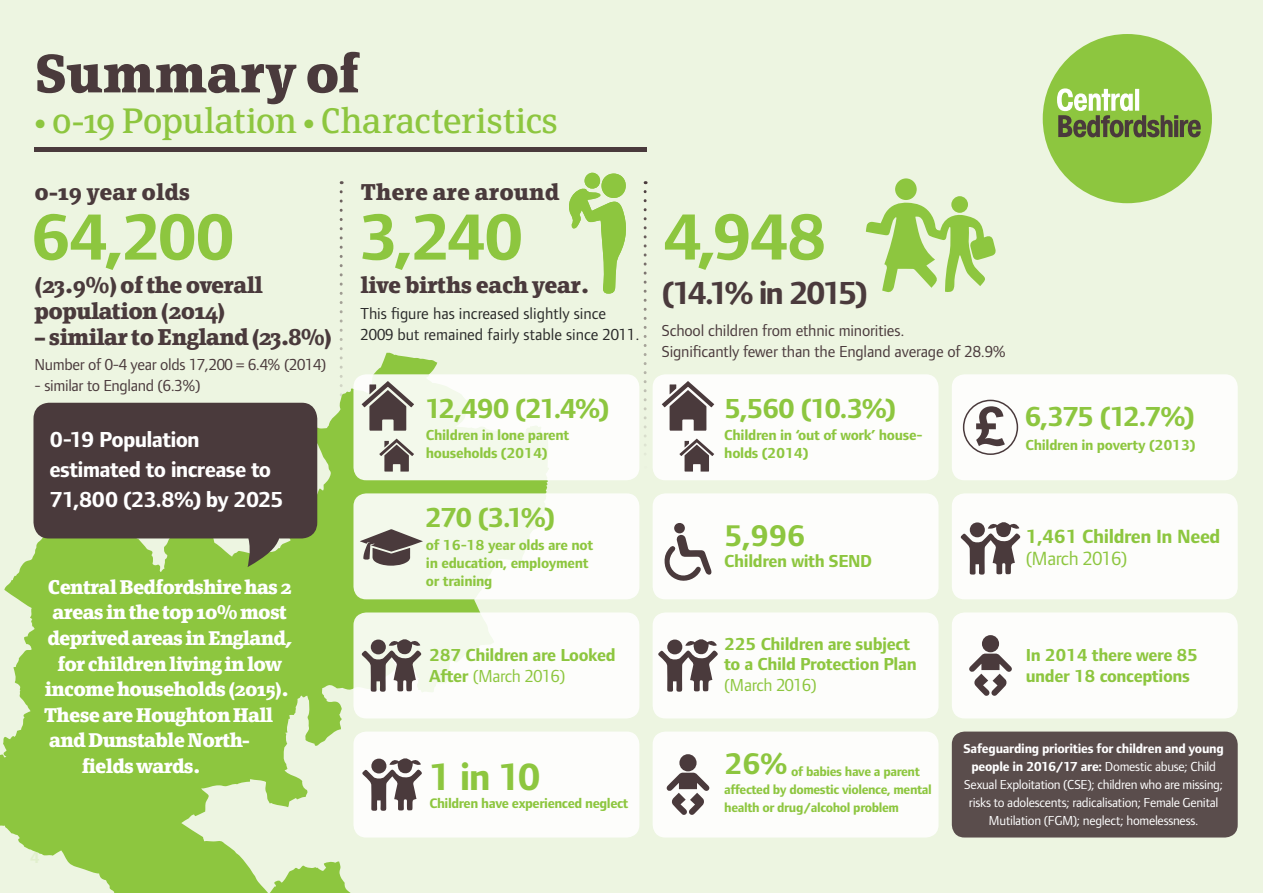
<style>
.page{position:relative;width:1263px;height:893px;background:#ebf4de}
.page>*{position:absolute;margin:0;border:0;box-sizing:border-box;transform-origin:0 0}
.t1{font:700 67.5px "Foundry Form Sans";letter-spacing:-.055em;color:#8dc63f}
.t2{font:700 53.1px "Page Serif";letter-spacing:.01em;color:#4a3a3c}
.t3{font:700 39.3px "Foundry Form Sans";color:#8dc63f}
.t4{font:34.8px "Page Serif";letter-spacing:-.015em;color:#8dc63f}
.t5{font:700 33px "Foundry Form Sans";letter-spacing:-.11em;color:#4a3a3c}
.t6{font:700 30.9px "Foundry Form Sans";color:#8dc63f}
.t7{font:700 28.5px "Foundry Form Sans";letter-spacing:-.08em;color:#8dc63f}
.t8{font:700 22.5px/26px "Page Serif";letter-spacing:-.03em;color:#4a3a3c}
.t9{font:700 22.5px/30px "Foundry Form Sans";letter-spacing:-.035em;color:#fff}
.t10{font:700 22.5px "Page Serif";color:#4a3a3c}
.t11{font:700 19.8px "Foundry Form Sans";letter-spacing:-.02em;color:#8dc63f}
.t12{font:19.8px "Foundry Form Sans";letter-spacing:-.02em;color:#8dc63f}
.t13{font:700 19.5px "Page Serif";letter-spacing:-.04em;color:#fff}
.t14{font:700 18px/20.7px "Foundry Form Sans";letter-spacing:-.02em;color:#8dc63f}
.t15{font:18px "Foundry Form Sans";letter-spacing:-.02em;color:#8dc63f}
.t16{font:16.5px/21px "Foundry Form Sans";letter-spacing:-.01em;color:#4a3a3c}
.t17{font:16.5px/21px "Foundry Form Sans";color:#292929}
.t18{font:700 15px/18px "Foundry Form Sans";letter-spacing:-.02em;color:#8dc63f}
.t19{font:700 14.25px "Foundry Form Sans";letter-spacing:-.03em;color:#8dc63f}
.t20{font:13.5px/18px "Foundry Form Sans";letter-spacing:-.02em;color:#fff;text-align:center}
.t21{font:700 13.5px/18px "Foundry Form Sans";letter-spacing:-.03em;color:#8dc63f}
.s1{font-weight:400}
.s2{font-weight:700}
</style>
<div class="page">
<svg style="left:340px;top:192px;width:3px;height:158px"></svg>
<svg style="left:0;top:353px;width:549px;height:540px;fill:#8dc63f"></svg>
<svg style="left:33px;top:403px;width:284px;height:164px;fill:#4a3a3c"></svg>
<svg style="left:569px;top:189px;width:57px;height:105px"></svg>
<div style="left:601px;top:173px;width:25px;height:25px;background:#8dc63f;border-radius:50%"></div>
<div style="left:584px;top:173px;width:16px;height:16px;background:#8dc63f;border-radius:50%"></div>
<svg style="left:644px;top:192px;width:3px;height:262px"></svg>
<svg style="left:866px;top:202px;width:130px;height:91px"></svg>
<div style="left:895px;top:178px;width:22px;height:22px;background:#8dc63f;border-radius:50%"></div>
<div style="left:951px;top:196px;width:17px;height:17px;background:#8dc63f;border-radius:50%"></div>
<div style="left:353px;top:374px;width:286px;height:106px;background:linear-gradient(to right,#f1f8e8,#fefefd);border-radius:13px"></div>
<div style="left:653px;top:374px;width:285px;height:106px;background:#fff;border-radius:13px"></div>
<div style="left:353px;top:493px;width:286px;height:106px;background:linear-gradient(to right,#f0f8e6,#fefefd);border-radius:13px"></div>
<div style="left:353px;top:612px;width:286px;height:106px;background:linear-gradient(to right,#f7faf1,#fffefd);border-radius:13px"></div>
<div style="left:353px;top:732px;width:286px;height:105px;background:#fff;border-radius:13px"></div>
<div style="left:952px;top:374px;width:286px;height:106px;background:#fff;border-radius:13px"></div>
<div style="left:653px;top:493px;width:285px;height:106px;background:#fff;border-radius:13px"></div>
<div style="left:952px;top:493px;width:286px;height:106px;background:#fff;border-radius:13px"></div>
<div style="left:653px;top:612px;width:285px;height:106px;background:#fff;border-radius:13px"></div>
<div style="left:952px;top:612px;width:286px;height:106px;background:#fff;border-radius:13px"></div>
<div style="left:653px;top:732px;width:285px;height:105px;background:#fff;border-radius:13px"></div>
<div style="left:952px;top:732px;width:286px;height:105px;background:#5a4d4c;border-radius:13px"></div>
<svg style="left:662px;top:381px;width:52px;height:50px"></svg>
<svg style="left:362px;top:381px;width:52px;height:50px"></svg>
<svg style="left:379px;top:439px;width:35px;height:33px"></svg>
<svg style="left:679px;top:439px;width:35px;height:33px"></svg>
<svg style="left:360px;top:529px;width:63px;height:37px"></svg>
<svg style="left:976px;top:406px;width:29px;height:40px"></svg>
<div style="left:963px;top:400px;width:55px;height:55px;border:2px solid #4a3a3c;border-radius:50%"></div>
<svg style="left:664px;top:535px;width:48px;height:46px"></svg>
<div style="left:674px;top:523px;width:11px;height:10px;background:#4a3a3c;border-radius:50%"></div>
<div style="left:982px;top:635px;width:17px;height:17px;background:#4a3a3c;border-radius:50%"></div>
<svg style="left:969px;top:654px;width:43px;height:42px"></svg>
<div style="left:679px;top:754px;width:17px;height:17px;background:#4a3a3c;border-radius:50%"></div>
<svg style="left:666px;top:773px;width:44px;height:42px"></svg>
<svg style="left:960px;top:522px;width:61px;height:53px"></svg>
<div style="left:970px;top:522px;width:15px;height:15px;background:#4a3a3c;border-radius:50%"></div>
<svg style="left:361px;top:638px;width:61px;height:54px"></svg>
<div style="left:371px;top:639px;width:15px;height:15px;background:#4a3a3c;border-radius:50%"></div>
<svg style="left:658px;top:639px;width:60px;height:53px"></svg>
<div style="left:667px;top:639px;width:15px;height:15px;background:#4a3a3c;border-radius:50%"></div>
<svg style="left:362px;top:758px;width:60px;height:53px"></svg>
<div style="left:371px;top:759px;width:15px;height:14px;background:#4a3a3c;border-radius:50%"></div>
<div style="left:1043px;top:34px;width:169px;height:169px;background:#8dc63f;border-radius:50%"></div>
<svg style="left:1057px;top:88px;width:144px;height:49px"></svg>
<hr style="left:35px;top:147px;width:612px;height:4px;background:#4a3a3c">
<h2 class="t2" style="left:35px;top:42px;width:326px">Summary of</h2>
<h3 class="t4" style="left:35px;top:100px;width:525px">• 0-19 Population • Characteristics</h3>
<h3 class="t10" style="left:35px;top:178px;width:157px">0-19 year olds</h3>
<h3 class="t10" style="left:360px;top:178px;width:200px">There are around</h3>
<h1 class="t1" style="left:30px;top:197px;width:207px">64,200</h1>
<h1 class="t1" style="left:662px;top:197px;width:167px">4,948</h1>
<h3 class="t5" style="left:662px;top:274px;width:207px">(14.1% in 2015)</h3>
<p class="t16" style="left:662px;top:319px;width:345px">School children from ethnic minorities.<br>Significantly fewer than the England average of 28.9%</p>
<h1 class="t1" style="left:358px;top:197px;width:167px">3,240</h1>
<h3 class="t8" style="left:35px;top:272px;width:230px">(23.9%) of the overall population (2014)</h3>
<h3 class="t8" style="left:35px;top:324px;width:299px">– similar to England (23.8%)</h3>
<p class="t16" style="left:35px;top:354px;width:293px">Number of 0-4 year olds 17,200 = 6.4% (2014)</p>
<p class="t16" style="left:35px;top:375px;width:167px">- similar to England (6.3%)</p>
<h3 class="t8" style="left:360px;top:272px;width:231px">live births each year.</h3>
<p class="t17" style="left:360px;top:303px;width:281px">This figure has increased slightly since<br>2009 but remained fairly stable since 2011.</p>
<h3 class="t9" style="left:49px;top:424px;width:236px">0-19 Population estimated to increase to<br>71,800 (23.8%) by 2025</h3>
<h3 class="t13" style="left:48px;top:575px;width:246px">Central Bedfordshire has 2</h3>
<h3 class="t13" style="left:53px;top:601px;width:236px">areas in the top 10% most</h3>
<h3 class="t13" style="left:47px;top:626px;width:246px">deprived areas in England,</h3>
<h3 class="t13" style="left:57px;top:652px;width:226px">for children living in low</h3>
<h3 class="t13" style="left:45px;top:677px;width:245px">income households (2015).</h3>
<h3 class="t13" style="left:44px;top:703px;width:231px">These are Houghton Hall</h3>
<h3 class="t13" style="left:49px;top:729px;width:202px">and Dunstable North-</h3>
<h3 class="t13" style="left:82px;top:754px;width:120px">fields wards.</h3>
<h3 class="t7" style="left:425px;top:391px;width:186px">12,490 (21.4%)</h3>
<p class="t18" style="left:426px;top:427px;width:145px">Children in lone parent households (2014)</p>
<h3 class="t7" style="left:425px;top:501px;width:132px">270 (3.1%)</h3>
<p class="t18" style="left:426px;top:536px;width:169px">of 16-18 year olds are not in education, employment or training</p>
<h3 class="t7" style="left:724px;top:391px;width:173px">5,560 (10.3%)</h3>
<p class="t18" style="left:724px;top:427px;width:200px">Children in ‘out of work’ house&shy;holds (2014)</p>
<h3 class="t6" style="left:724px;top:517px;width:83px">5,996</h3>
<h3 class="t14" style="left:724px;top:551px;width:149px">Children with SEND</h3>
<h3 class="t7" style="left:1024px;top:400px;width:172px">6,375 (12.7%)</h3>
<p class="t18" style="left:1025px;top:436px;width:172px">Children in poverty (2013)</p>
<h3 class="t11" style="left:1026px;top:525px;width:196px">1,461 Children In Need</h3>
<h3 class="t12" style="left:1026px;top:547px;width:103px">(March 2016)</h3>
<h3 class="t14" style="left:724px;top:634px;width:194px">225 Children are subject to a Child Protection Plan</h3>
<h3 class="t15" style="left:724px;top:675px;width:94px">(March 2016)</h3>
<h3 class="t14" style="left:429px;top:645px;width:188px">287 Children are Looked<br>After <span class="s1">(March 2016)</span></h3>
<h3 class="t14" style="left:1026px;top:645px;width:174px">In 2014 there were 85 under 18 conceptions</h3>
<h3 class="t3" style="left:428px;top:754px;width:114px">1 in 10</h3>
<p class="t19" style="left:429px;top:795px;width:201px">Children have experienced neglect</p>
<h3 class="t6" style="left:724px;top:746px;width:65px">26%</h3>
<p class="t21" style="left:724px;top:763px;width:209px;text-indent:67px">of babies have a parent affected by domestic violence, mental health or drug/alcohol problem</p>
<p class="t20" style="left:963px;top:739px;width:262px"><span class="s2">Safeguarding priorities for children and young people in 2016/17 are:</span> Domestic abuse; Child Sexual Exploitation (CSE); children who are missing; risks to adolescents; radicalisation; Female Genital Mutilation (FGM); neglect; homelessness.</p>
</div>
